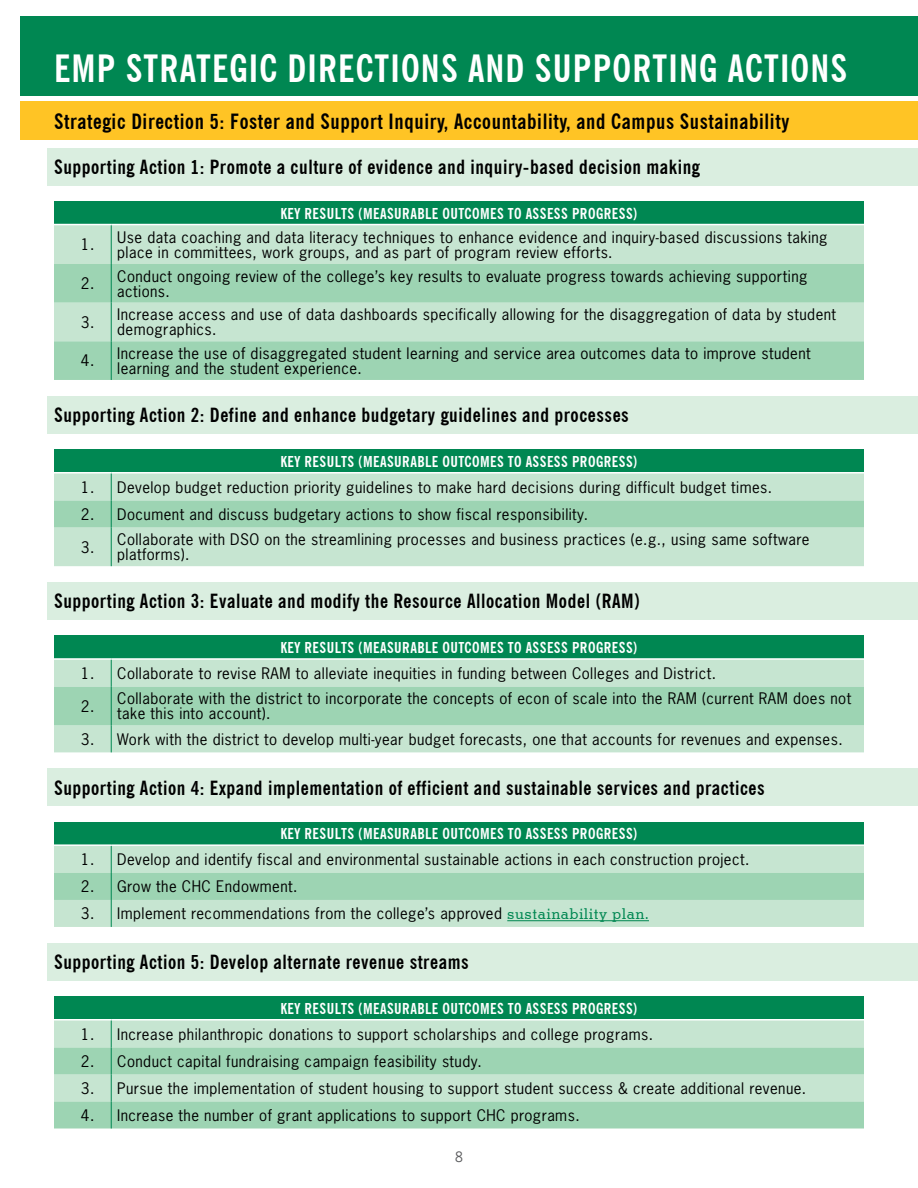
<style>
.page{position:relative;width:918px;height:1188px;background:#fff}
.page>*{position:absolute;margin:0;border:0;box-sizing:border-box;transform-origin:0 0}
.t1{font:700 condensed 37.5px "News Gothic BT";letter-spacing:.03em;color:#fff}
.t2{font:700 condensed 21px "News Gothic BT";letter-spacing:.03em;color:#000}
.t3{font:700 condensed 19.5px "News Gothic BT";letter-spacing:.03em;color:#000}
.t4{font:15px/15px "News Gothic Std";letter-spacing:.03em;color:#000}
.t5{font:700 condensed 15px "News Gothic BT";letter-spacing:.03em;color:#fff}
.t6{font:13.5px "News Gothic Std";color:#58595b}
.s1{font-family:"Stymie BT";font-weight:500;color:#008752}
</style>
<div class="page">
<div style="left:21px;top:101px;width:897px;height:39px;background:#ffc425"></div>
<div style="left:21px;top:16px;width:897px;height:79px;background:#008752"></div>
<div style="left:47px;top:148px;width:871px;height:37px;background:#daeee0"></div>
<div style="left:47px;top:396px;width:871px;height:38px;background:#daeee0"></div>
<div style="left:47px;top:583px;width:871px;height:37px;background:#daeee0"></div>
<div style="left:47px;top:769px;width:871px;height:37px;background:#daeee0"></div>
<div style="left:47px;top:943px;width:871px;height:37px;background:#daeee0"></div>
<div style="left:54px;top:201px;width:810px;height:24px;background:#008752"></div>
<div style="left:54px;top:225px;width:810px;height:39px;background:#c6e5d1"></div>
<svg style="left:54px;top:264px;width:810px;height:116px;fill:#9dd4b3"></svg>
<hr style="left:54px;top:224px;width:57px;height:1px;background:#fff">
<hr style="left:111px;top:224px;width:753px;height:1px;background:#fff">
<hr style="left:111px;top:225px;width:1px;height:39px;background:#008752">
<hr style="left:111px;top:264px;width:1px;height:39px;background:#008752">
<hr style="left:111px;top:303px;width:1px;height:38px;background:#008752">
<hr style="left:111px;top:341px;width:1px;height:39px;background:#008752">
<div style="left:54px;top:449px;width:810px;height:24px;background:#008752"></div>
<div style="left:54px;top:528px;width:810px;height:38px;background:#c6e5d1"></div>
<hr style="left:54px;top:472px;width:57px;height:2px;background:#fff">
<hr style="left:111px;top:472px;width:753px;height:2px;background:#fff">
<svg style="left:54px;top:474px;width:810px;height:54px"></svg>
<hr style="left:111px;top:528px;width:1px;height:38px;background:#008752">
<div style="left:54px;top:636px;width:810px;height:23px;background:#008752"></div>
<hr style="left:54px;top:658px;width:57px;height:2px;background:#fff">
<hr style="left:111px;top:658px;width:753px;height:2px;background:#fff">
<svg style="left:54px;top:660px;width:810px;height:92px"></svg>
<div style="left:54px;top:822px;width:810px;height:23px;background:#008752"></div>
<hr style="left:54px;top:844px;width:57px;height:2px;background:#fff">
<hr style="left:111px;top:844px;width:753px;height:2px;background:#fff">
<svg style="left:54px;top:846px;width:810px;height:81px"></svg>
<hr style="left:507px;top:920px;width:142px;height:1px;background:#008752">
<div style="left:54px;top:996px;width:810px;height:24px;background:#008752"></div>
<div style="left:54px;top:1021px;width:810px;height:27px;background:#c6e5d1"></div>
<svg style="left:54px;top:1048px;width:810px;height:81px;fill:#9dd4b3"></svg>
<hr style="left:54px;top:1019px;width:57px;height:2px;background:#fff">
<hr style="left:111px;top:1019px;width:753px;height:2px;background:#fff">
<svg style="left:111px;top:1021px;width:1px;height:108px"></svg>
<h1 class="t1" style="left:54px;top:46px;width:795px">EMP STRATEGIC DIRECTIONS AND SUPPORTING ACTIONS</h1>
<h2 class="t2" style="left:54px;top:108px;width:737px">Strategic Direction 5: Foster and Support Inquiry, Accountability, and Campus Sustainability</h2>
<h3 class="t3" style="left:54px;top:155px;width:647px">Supporting Action 1: Promote a culture of evidence and inquiry-based decision making</h3>
<p class="t5" style="left:280px;top:204px;width:359px">KEY RESULTS (MEASURABLE OUTCOMES TO ASSESS PROGRESS)</p>
<p class="t4" style="left:81px;top:237px;width:15px">1.</p>
<p class="t4" style="left:117px;top:230px;width:712px">Use data coaching and data literacy techniques to enhance evidence and inquiry-based discussions taking place in committees, work groups, and as part of program review efforts.</p>
<p class="t4" style="left:81px;top:276px;width:15px">2.</p>
<p class="t4" style="left:117px;top:268px;width:692px">Conduct ongoing review of the college’s key results to evaluate progress towards achieving supporting actions.</p>
<p class="t4" style="left:81px;top:315px;width:15px">3.</p>
<p class="t4" style="left:117px;top:307px;width:720px">Increase access and use of data dashboards specifically allowing for the disaggregation of data by student demographics.</p>
<p class="t4" style="left:81px;top:353px;width:15px">4.</p>
<p class="t4" style="left:117px;top:346px;width:695px">Increase the use of disaggregated student learning and service area outcomes data to improve student learning and the student experience.</p>
<h3 class="t3" style="left:54px;top:403px;width:576px">Supporting Action 2: Define and enhance budgetary guidelines and processes</h3>
<p class="t5" style="left:280px;top:452px;width:359px">KEY RESULTS (MEASURABLE OUTCOMES TO ASSESS PROGRESS)</p>
<p class="t4" style="left:81px;top:480px;width:693px">1. Develop budget reduction priority guidelines to make hard decisions during difficult budget times.</p>
<p class="t4" style="left:81px;top:498px;width:509px;line-height:32.8px">2. Document and discuss budgetary actions to show fiscal responsibility.<br>3.</p>
<p class="t4" style="left:117px;top:532px;width:694px">Collaborate with DSO on the streamlining processes and business practices (e.g., using same software platforms).</p>
<h3 class="t3" style="left:54px;top:589px;width:588px">Supporting Action 3: Evaluate and modify the Resource Allocation Model (RAM)</h3>
<p class="t5" style="left:280px;top:638px;width:359px">KEY RESULTS (MEASURABLE OUTCOMES TO ASSESS PROGRESS)</p>
<p class="t4" style="left:81px;top:657px;width:637px;line-height:32.8px">1. Collaborate to revise RAM to alleviate inequities in funding between Colleges and District.<br>2.</p>
<p class="t4" style="left:117px;top:691px;width:736px">Collaborate with the district to incorporate the concepts of econ of scale into the RAM (current RAM does not take this into account).</p>
<p class="t4" style="left:81px;top:731px;width:763px">3. Work with the district to develop multi-year budget forecasts, one that accounts for revenues and expenses.</p>
<h3 class="t3" style="left:54px;top:776px;width:712px">Supporting Action 4: Expand implementation of efficient and sustainable services and practices</h3>
<p class="t5" style="left:280px;top:825px;width:359px">KEY RESULTS (MEASURABLE OUTCOMES TO ASSESS PROGRESS)</p>
<p class="t4" style="left:81px;top:852px;width:670px">1. Develop and identify fiscal and environmental sustainable actions in each construction project.</p>
<p class="t4" style="left:81px;top:879px;width:218px">2. Grow the CHC Endowment.</p>
<p class="t4" style="left:81px;top:906px;width:570px">3. Implement recommendations from the college’s approved <span class="s1">sustainability plan.</span></p>
<h3 class="t3" style="left:54px;top:950px;width:416px">Supporting Action 5: Develop alternate revenue streams</h3>
<p class="t5" style="left:280px;top:999px;width:359px">KEY RESULTS (MEASURABLE OUTCOMES TO ASSESS PROGRESS)</p>
<p class="t4" style="left:81px;top:1027px;width:574px">1. Increase philanthropic donations to support scholarships and college programs.</p>
<p class="t4" style="left:81px;top:1054px;width:402px">2. Conduct capital fundraising campaign feasibility study.</p>
<p class="t4" style="left:81px;top:1081px;width:727px">3. Pursue the implementation of student housing to support student success &amp; create additional revenue.</p>
<p class="t4" style="left:81px;top:1108px;width:500px">4. Increase the number of grant applications to support CHC programs.</p>
<p class="t6" style="left:455px;top:1148px;width:9px">8</p>
</div>
